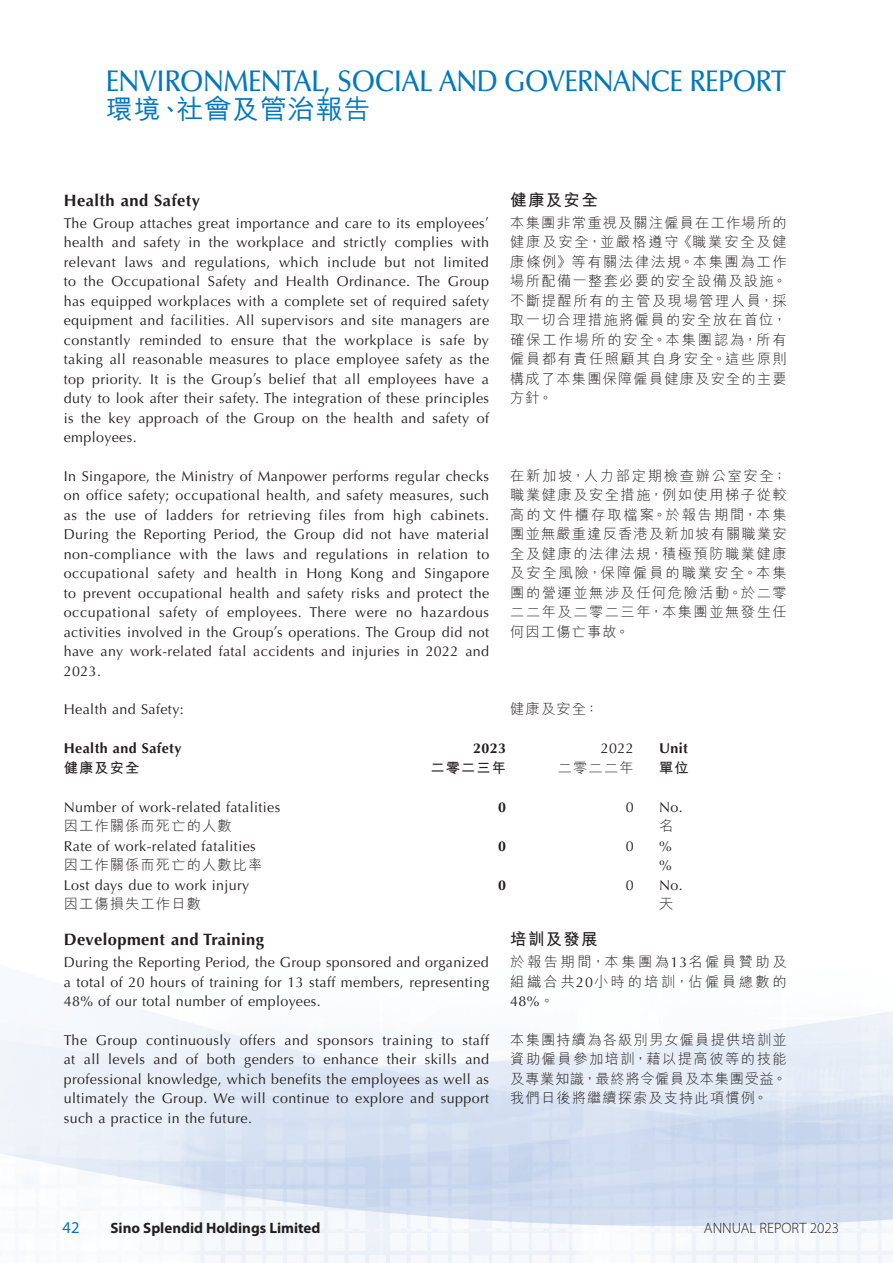
<style>
.page{position:relative;width:893px;height:1263px;background:#fff}
.page>*{position:absolute;margin:0;border:0;box-sizing:border-box;transform-origin:0 0}
.t1{font:500 30px "Optima LT Std";letter-spacing:-.025em;color:#0077be;scale:.9 1}
.t2{font:500 27px "M Hei HK";letter-spacing:.03em;color:#0077be}
.t3{font:700 16.5px "Optima LT Std";letter-spacing:.03em;color:#231f20}
.t4{font:700 16.5px "M Hei HK";letter-spacing:.08em;color:#231f20}
.t5{font:16.5px "Myriad Pro";color:#0077be}
.t6{font:700 15px "Myriad Pro";color:#231f20}
.t7{font:300 15px "Myriad Pro";color:#231f20}
.t8{font:14.25px/19.5px "Optima LT Std";letter-spacing:.03em;color:#231f20;text-align:justify}
.t9{font:300 14.25px/19.5px "M Hei HK";letter-spacing:.08em;color:#231f20;text-align:justify}
.t10{font:300 14.25px/19.5px "M Hei HK";letter-spacing:.18em;color:#231f20}
.t11{font:700 14.25px "Optima LT Std";letter-spacing:.03em;color:#231f20}
.t12{font:700 14.25px "M Hei HK";letter-spacing:.08em;color:#231f20}
.s1{font-family:"Optima LT Std";font-weight:400}
.s2{font-family:"M Hei HK";font-weight:300}
</style>
<div class="page">
<h1 class="t1" style="left:106px;top:64px;width:757px">ENVIRONMENTAL, SOCIAL AND GOVERNANCE REPORT</h1>
<h2 class="t2" style="left:106px;top:89px;width:266px">環境、社會及管治報告</h2>
<p class="t4" style="left:510px;top:188px;width:89px">健康及安全</p>
<p class="t9" style="left:510px;top:213px;width:278px">本集團非常重視及關注僱員在工作場所的健康及安全，並嚴格遵守《職業安全及健康條例》等有關法律法規。本集團為工作場所配備一整套必要的安全設備及設施。不斷提醒所有的主管及現場管理人員，採取一切合理措施將僱員的安全放在首位，確保工作場所的安全。本集團認為，所有僱員都有責任照顧其自身安全。這些原則構成了本集團保障僱員健康及安全的主要方針。</p>
<p class="t3" style="left:64px;top:191px;width:138px">Health and Safety</p>
<p class="t8" style="left:64px;top:213px;width:427px">The Group attaches great importance and care to its employees’ health and safety in the workplace and strictly complies with relevant laws and regulations, which include but not limited to the Occupational Safety and Health Ordinance. The Group has equipped workplaces with a complete set of required safety equipment and facilities. All supervisors and site managers are constantly reminded to ensure that the workplace is safe by taking all reasonable measures to place employee safety as the top priority. It is the Group’s belief that all employees have a duty to look after their safety. The integration of these principles is the key approach of the Group on the health and safety of employees.</p>
<p class="t8" style="left:64px;top:466px;width:427px">In Singapore, the Ministry of Manpower performs regular checks on office safety; occupational health, and safety measures, such as the use of ladders for retrieving files from high cabinets.<br>During the Reporting Period, the Group did not have material non-compliance with the laws and regulations in relation to occupational safety and health in Hong Kong and Singapore to prevent occupational health and safety risks and protect the occupational safety of employees. There were no hazardous activities involved in the Group’s operations. The Group did not have any work-related fatal accidents and injuries in 2022 and 2023.</p>
<p class="t8" style="left:64px;top:700px;width:122px">Health and Safety:</p>
<p class="t11" style="left:64px;top:740px;width:119px">Health and Safety</p>
<p class="t11" style="left:473px;top:740px;width:34px">2023</p>
<p class="t8" style="left:601px;top:739px;width:34px">2022</p>
<p class="t11" style="left:659px;top:740px;width:30px">Unit</p>
<p class="t12" style="left:64px;top:757px;width:77px">健康及安全</p>
<p class="t12" style="left:430px;top:757px;width:77px">二零二三年</p>
<p class="t9" style="left:558px;top:757px;width:77px">二零二二年</p>
<p class="t12" style="left:659px;top:757px;width:31px">單位</p>
<p class="t8" style="left:64px;top:797px;width:218px">Number of work-related fatalities</p>
<p class="t11" style="left:498px;top:798px;width:9px">0</p>
<p class="t8" style="left:626px;top:797px;width:9px">0</p>
<p class="t8" style="left:659px;top:797px;width:25px">No.</p>
<p class="t9" style="left:64px;top:816px;width:169px">因工作關係而死亡的人數</p>
<p class="t9" style="left:659px;top:816px;width:16px">名</p>
<p class="t8" style="left:64px;top:836px;width:193px">Rate of work-related fatalities</p>
<p class="t11" style="left:498px;top:837px;width:9px">0</p>
<p class="t8" style="left:626px;top:836px;width:9px">0</p>
<p class="t8" style="left:659px;top:836px;width:14px">%</p>
<p class="t9" style="left:64px;top:855px;width:200px">因工作關係而死亡的人數比率</p>
<p class="t8" style="left:659px;top:856px;width:14px">%</p>
<p class="t8" style="left:64px;top:875px;width:187px">Lost days due to work injury</p>
<p class="t11" style="left:498px;top:876px;width:9px">0</p>
<p class="t8" style="left:626px;top:875px;width:9px">0</p>
<p class="t8" style="left:659px;top:875px;width:25px">No.</p>
<p class="t9" style="left:64px;top:894px;width:139px">因工傷損失工作日數</p>
<p class="t9" style="left:659px;top:894px;width:16px">天</p>
<p class="t3" style="left:64px;top:930px;width:202px">Development and Training</p>
<p class="t8" style="left:64px;top:953px;width:427px">During the Reporting Period, the Group sponsored and organized a total of 20 hours of training for 13 staff members, representing 48% of our total number of employees.</p>
<p class="t8" style="left:64px;top:1030px;width:427px">The Group continuously offers and sponsors training to staff at all levels and of both genders to enhance their skills and professional knowledge, which benefits the employees as well as ultimately the Group. We will continue to explore and support such a practice in the future.</p>
<p class="t9" style="left:510px;top:466px;width:278px">在新加坡，人力部定期檢查辦公室安全；職業健康及安全措施，例如使用梯子從較高的文件櫃存取檔案。於報告期間，本集團並無嚴重違反香港及新加坡有關職業安全及健康的法律法規，積極預防職業健康及安全風險，保障僱員的職業安全。本集團的營運並無涉及任何危險活動。於二零二二年及二零二三年，本集團並無發生任何因工傷亡事故。</p>
<p class="t9" style="left:510px;top:699px;width:90px">健康及安全：</p>
<p class="t4" style="left:510px;top:927px;width:89px">培訓及發展</p>
<p class="t10" style="left:510px;top:952px;width:278px">於報告期間，本集團為<span class="s1">13</span>名僱員贊助及組織合共<span class="s1">20</span>小時的培訓，佔僱員總數的</p>
<p class="t8" style="left:510px;top:992px;width:45px">48%<span class="s2">。</span></p>
<p class="t9" style="left:510px;top:1029px;width:278px">本集團持續為各級別男女僱員提供培訓並資助僱員參加培訓，藉以提高彼等的技能及專業知識，最終將令僱員及本集團受益。我們日後將繼續探索及支持此項慣例。</p>
<p class="t5" style="left:62px;top:1217px;width:19px">42</p>
<p class="t6" style="left:111px;top:1218px;width:211px">Sino Splendid Holdings Limited</p>
<p class="t7" style="left:704px;top:1219px;width:137px">ANNUAL REPORT 2023</p>
</div>
